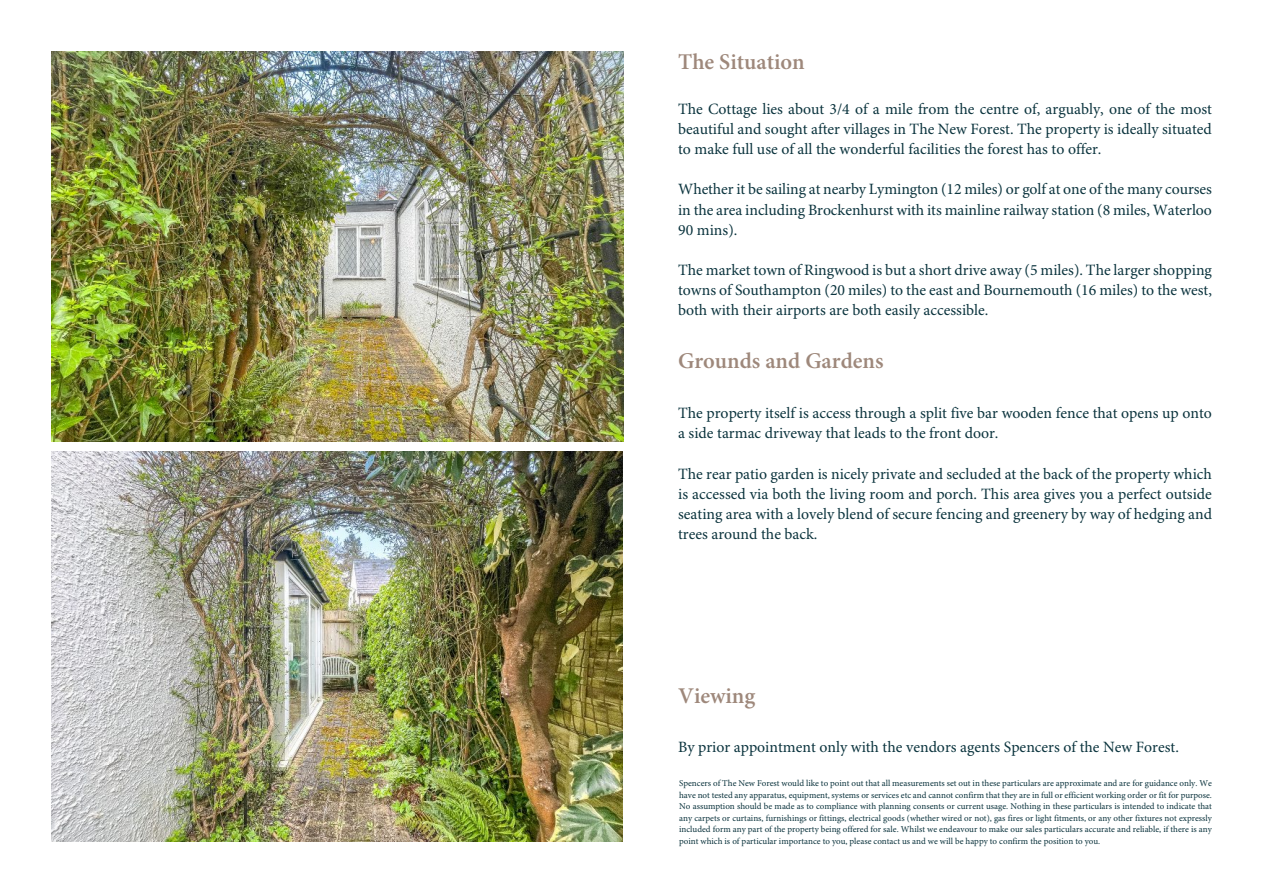
<style>
.page{position:relative;width:1263px;height:893px;background:#fff}
.page>*{position:absolute;margin:0;border:0;box-sizing:border-box;transform-origin:0 0}
.t1{font:600 22.5px "Minion Pro";color:#9e887b}
.t2{font:15.75px/20.1px "Minion Pro";color:#0b343e;text-align:justify}
.t3{font:15.75px/20.1px "Minion Pro";color:#0b333d}
.t4{font:9px/11.6px "Minion Pro";color:#0b333d;text-align:justify}
</style>
<div class="page">
<img style="left:51px;top:51px;width:572px;height:390px">
<img style="left:51px;top:451px;width:571px;height:391px">
<h1 class="t1" style="left:678px;top:52px;width:128px">The Situation</h1>
<p class="t2" style="left:678px;top:100px;width:535px">The Cottage lies about 3/4 of a mile from the centre of, arguably, one of the most beautiful and sought after villages in The New Forest. The property is ideally situated to make full use of all the wonderful facilities the forest has to offer.</p>
<h2 class="t2" style="left:678px;top:181px;width:535px">Whether it be sailing at nearby Lymington (12 miles) or golf at one of the many courses in the area including Brockenhurst with its mainline railway station (8 miles, Waterloo 90 mins).</h2>
<h2 class="t2" style="left:678px;top:261px;width:535px">The market town of Ringwood is but a short drive away (5 miles). The larger shopping towns of Southampton (20 miles) to the east and Bournemouth (16 miles) to the west, both with their airports are both easily accessible.</h2>
<h1 class="t1" style="left:678px;top:351px;width:207px">Grounds and Gardens</h1>
<h2 class="t3" style="left:678px;top:404px;width:535px">The property itself is access through a split five bar wooden fence that opens up onto a side tarmac driveway that leads to the front door.</h2>
<p class="t3" style="left:678px;top:465px;width:535px;text-align:justify">The rear patio garden is nicely private and secluded at the back of the property which is accessed via both the living room and porch. This area gives you a perfect outside seating area with a lovely blend of secure fencing and greenery by way of hedging and trees around the back.</p>
<h1 class="t1" style="left:678px;top:686px;width:79px">Viewing</h1>
<h2 class="t2" style="left:678px;top:738px;width:502px">By prior appointment only with the vendors agents Spencers of the New Forest.</h2>
<p class="t4" style="left:679px;top:778px;width:534px">Spencers of The New Forest would like to point out that all measurements set out in these particulars are approximate and are for guidance only. We have not tested any apparatus, equipment, systems or services etc and cannot confirm that they are in full or efficient working order or fit for purpose.<br>No assumption should be made as to compliance with planning consents or current usage. Nothing in these particulars is intended to indicate that any carpets or curtains, furnishings or fittings, electrical goods (whether wired or not), gas fires or light fitments, or any other fixtures not expressly included form any part of the property being offered for sale. Whilst we endeavour to make our sales particulars accurate and reliable, if there is any point which is of particular importance to you, please contact us and we will be happy to confirm the position to you.</p>
</div>
